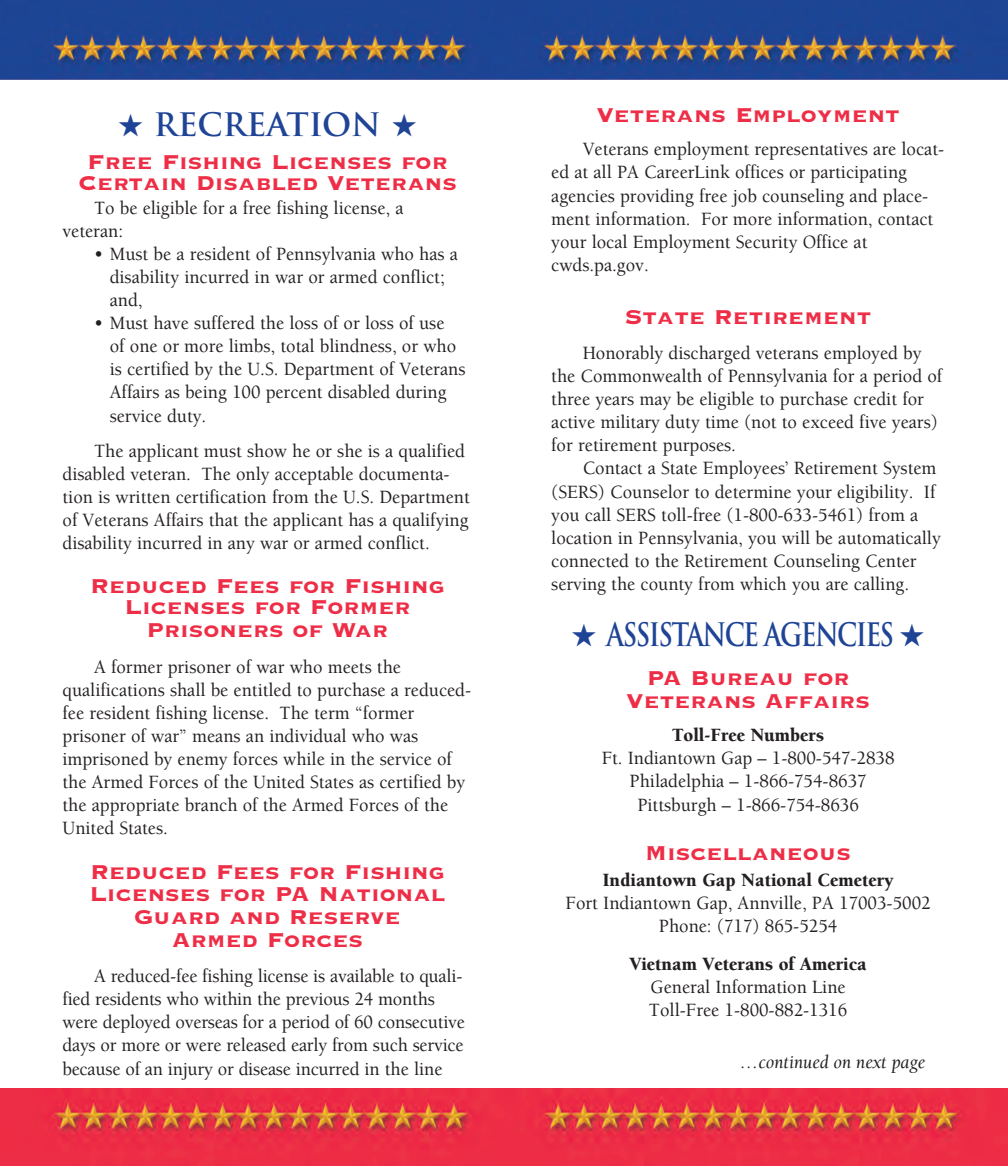
<style>
.page{position:relative;width:1008px;height:1166px;background:#fff}
.page>*{position:absolute;margin:0;border:0;box-sizing:border-box;transform-origin:0 0}
.t1{font:700 31.5px "Trajan";letter-spacing:-.065em;color:#1f4496;scale:.8 1}
.t2{font:700 31.5px "Trajan";color:#1f4496}
.t3{font:26.25px/22.8px "Copperplate Thirty Three BC";color:#ee2d46;text-align:center}
.t4{font:500 19.25px/23.1px "Berkeley Std";color:#231f20;scale:.95 1}
.t5{font:900 19.25px "Berkeley Std";color:#231f20;scale:.95 1}
.t6{font:italic 19.25px "Berkeley Std";color:#231f20;scale:.95 1}
</style>
<div class="page">
<img style="left:0;top:0;width:1008px;height:79px">
<img style="left:0;top:1088px;width:1008px;height:78px">
<h1 class="t2" style="left:118px;top:107px;width:301px">★ RECREATION ★</h1>
<h2 class="t3" style="left:78px;top:150px;width:380px;line-height:21px">Free Fishing Licenses for<br>Certain Disabled Veterans</h2>
<p class="t4" style="left:63px;top:197px;width:360px;text-indent:31px">To be eligible for a free fishing license, a veteran:</p>
<p class="t4" style="left:110px;top:244px;width:368px;text-indent:-16px">• Must be a resident of Pennsylvania who has a disability incurred in war or armed conflict; and,</p>
<p class="t4" style="left:110px;top:313px;width:376px;text-indent:-16px">• Must have suffered the loss of or loss of use<br>of one or more limbs, total blindness, or who is certified by the U.S. Department of Veterans Affairs as being 100 percent disabled during service duty.</p>
<p class="t4" style="left:63px;top:441px;width:430px;text-indent:31px">The applicant must show he or she is a qualified disabled veteran. The only acceptable documenta&shy;tion is written certification from the U.S. Department of Veterans Affairs that the applicant has a qualifying disability incurred in any war or armed conflict.</p>
<h2 class="t3" style="left:90px;top:573px;width:356px;line-height:21.9px">Reduced Fees for Fishing<br>Licenses for Former<br>Prisoners of War</h2>
<p class="t4" style="left:63px;top:656px;width:432px;text-indent:31px">A former prisoner of war who meets the qualifications shall be entitled to purchase a reduced&shy;fee resident fishing license. The term “former prisoner of war” means an individual who was imprisoned by enemy forces while in the service of the Armed Forces of the United States as certified by the appropriate branch of the Armed Forces of the United States.</p>
<h2 class="t3" style="left:89px;top:858px;width:358px">Reduced Fees for Fishing<br>Licenses for PA National<br>Guard and Reserve<br>Armed Forces</h2>
<p class="t4" style="left:62px;top:966px;width:425px;text-indent:32px">A reduced-fee fishing license is available to quali&shy;fied residents who within the previous 24 months were deployed overseas for a period of 60 consecutive days or more or were released early from such service because of an injury or disease incurred in the line</p>
<h2 class="t3" style="left:596px;top:101px;width:305px">Veterans Employment</h2>
<p class="t4" style="left:551px;top:139px;width:415px;text-indent:31px">Veterans employment representatives are locat&shy;ed at all PA CareerLink offices or participating agencies providing free job counseling and place&shy;ment information. For more information, contact your local Employment Security Office at cwds.pa.gov.</p>
<h2 class="t3" style="left:625px;top:303px;width:248px">State Retirement</h2>
<p class="t4" style="left:551px;top:343px;width:413px;text-indent:32px">Honorably discharged veterans employed by the Commonwealth of Pennsylvania for a period of three years may be eligible to purchase credit for active military duty time (not to exceed five years) for retirement purposes.</p>
<p class="t4" style="left:551px;top:458px;width:412px;text-indent:31px">Contact a State Employees’ Retirement System (SERS) Counselor to determine your eligibility. If you call SERS toll-free (1-800-633-5461) from a location in Pennsylvania, you will be automatically connected to the Retirement Counseling Center serving the county from which you are calling.</p>
<h1 class="t1" style="left:571px;top:617px;width:444px">★ ASSISTANCE AGENCIES ★</h1>
<h2 class="t3" style="left:626px;top:664px;width:245px">PA Bureau for<br>Veterans Affairs</h2>
<p class="t5" style="left:672px;top:727px;width:161px">Toll-Free Numbers</p>
<p class="t4" style="left:602px;top:748px;width:310px;text-align:center">Ft. Indiantown Gap – 1-800-547-2838<br>Philadelphia – 1-866-754-8637<br>Pittsburgh – 1-866-754-8636</p>
<h2 class="t3" style="left:645px;top:840px;width:207px">Miscellaneous</h2>
<p class="t5" style="left:603px;top:872px;width:308px">Indiantown Gap National Cemetery</p>
<p class="t4" style="left:566px;top:893px;width:386px;text-align:center">Fort Indiantown Gap, Annville, PA 17003-5002<br>Phone: (717) 865-5254</p>
<p class="t5" style="left:630px;top:956px;width:251px">Vietnam Veterans of America</p>
<p class="t4" style="left:649px;top:977px;width:210px">General Information Line<br>Toll-Free 1-800-882-1316</p>
<p class="t6" style="left:740px;top:1054px;width:196px">…continued on next page</p>
</div>
